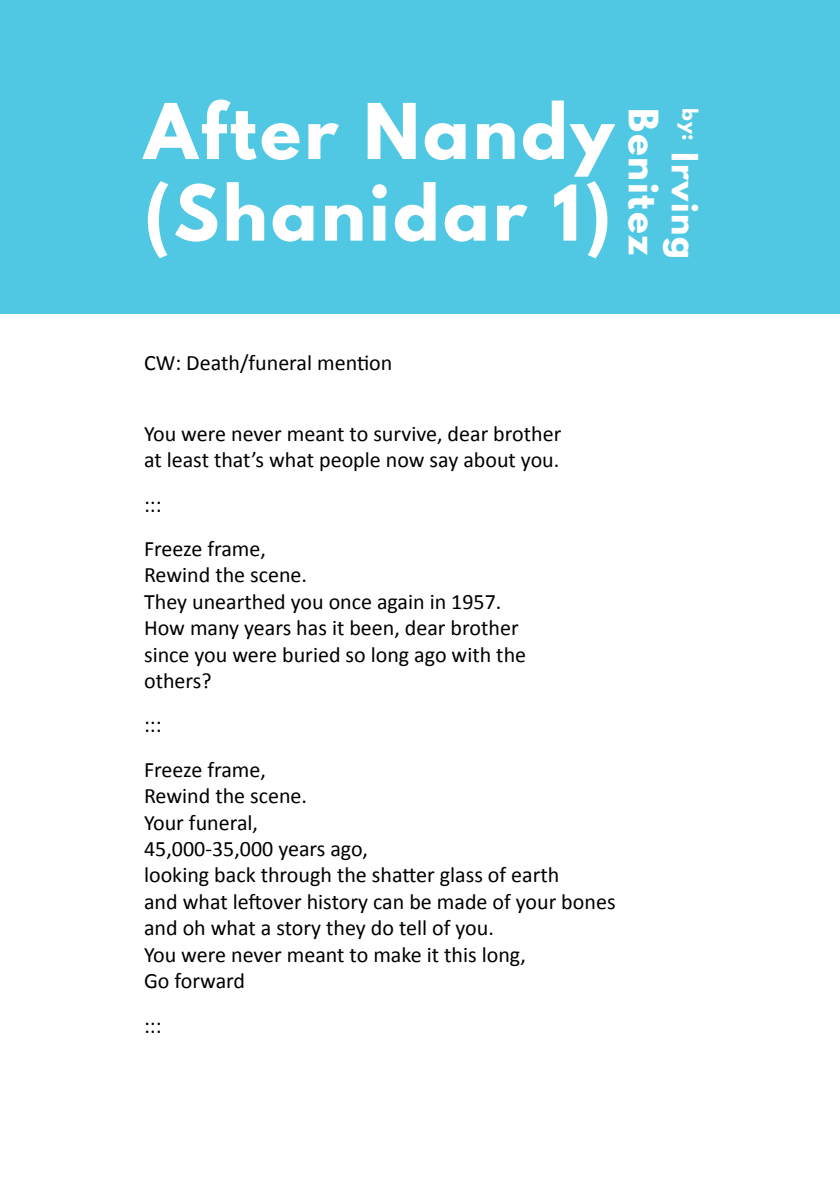
<style>
.page{position:relative;width:840px;height:1191px;background:#fff}
.page>*{position:absolute;margin:0;border:0;box-sizing:border-box;transform-origin:0 0}
.t1{font:700 68px/81.6px "League Spartan";letter-spacing:.05em;color:#fff}
.t2{font:700 36px "League Spartan";letter-spacing:.05em;color:#fff}
.t3{font:700 32px "League Spartan";letter-spacing:.05em;color:#fff}
.t4{font:22px/26.4px "Calibri";color:#000}
</style>
<div class="page">
<div style="left:0;top:0;width:840px;height:313px;background:#51c8e3"></div>
<h1 class="t1" style="left:144px;top:90px;width:471px">After Nandy (Shanidar 1)</h1>
<h3 class="t3" style="left:710px;top:108px;width:152px;rotate:90deg"><sup>by:</sup> Irving</h3>
<h2 class="t2" style="left:671px;top:108px;width:149px;rotate:90deg">Benitez</h2>
<p class="t4" style="left:144px;top:349px;width:250px">CW: Death/funeral mention</p>
<p class="t4" style="left:144px;top:420px;width:419px">You were never meant to survive, dear brother at least that’s what people now say about you.</p>
<p class="t4" style="left:144px;top:482px;width:123px;line-height:44.4px">:::<br>Freeze frame,</p>
<p class="t4" style="left:144px;top:561px;width:383px">Rewind the scene.<br>They unearthed you once again in 1957.<br>How many years has it been, dear brother since you were buried so long ago with the others?</p>
<p class="t4" style="left:144px;top:702px;width:123px;line-height:44.4px">:::<br>Freeze frame,</p>
<p class="t4" style="left:144px;top:782px;width:473px">Rewind the scene.<br>Your funeral,<br>45,000-35,000 years ago,<br>looking back through the shatter glass of earth<br>and what leftover history can be made of your bones and oh what a story they do tell of you.<br>You were never meant to make it this long,<br>Go forward</p>
<p class="t4" style="left:144px;top:1011px;width:19px">:::</p>
</div>
